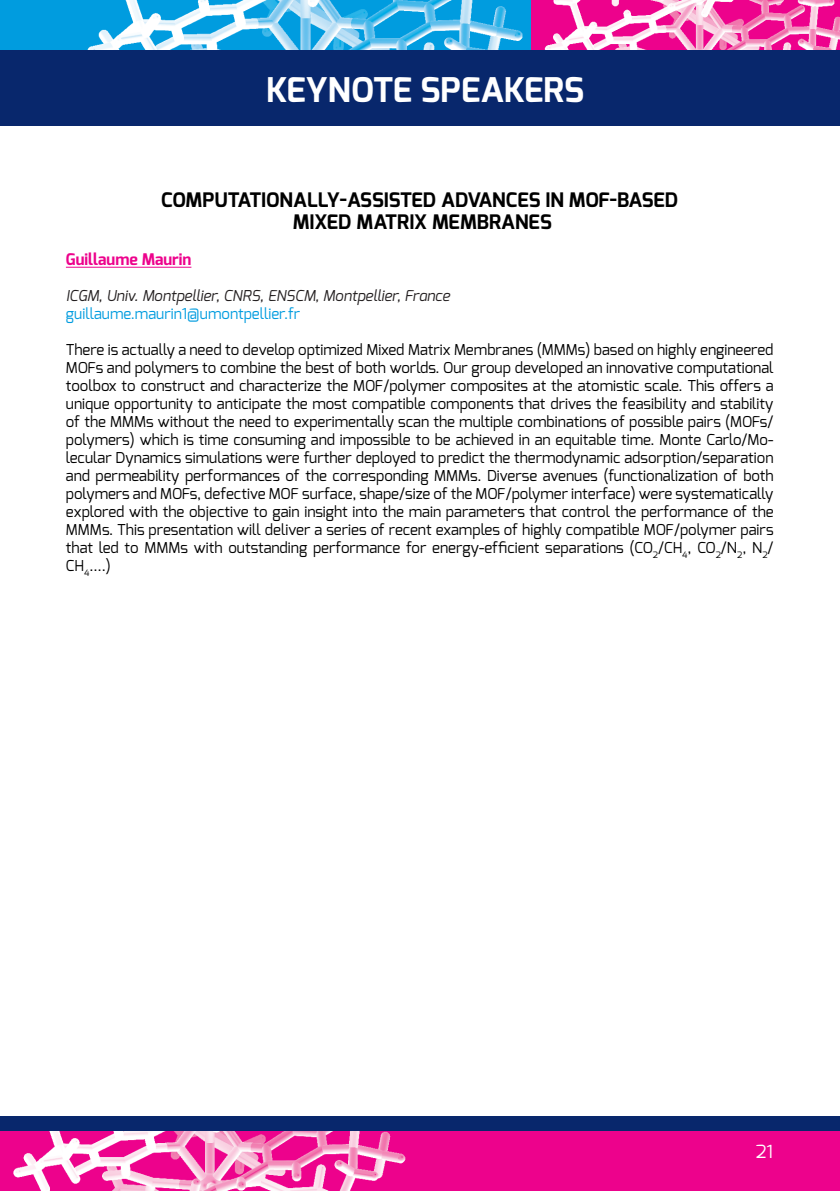
<style>
.page{position:relative;width:840px;height:1191px;background:#fff}
.page>*{position:absolute;margin:0;border:0;box-sizing:border-box;transform-origin:0 0}
.t1{font:700 34px "Exo";color:#fff}
.Tytuły_abstraktow{font:700 20px "Exo";color:#000}
.t2{font:18px "Exo";color:#fff}
.nazwisko_autora{font:700 16px "Exo";color:#ed028c}
.t3{font:15px/18px "Exo";color:#000;text-align:justify}
.podpis{font:italic 15px "Exo";color:#231f20}
.e-mail{font:15px "Exo";color:#009cdf}
</style>
<div class="page">
<hr style="left:0;top:1129px;width:1px;height:62px;background:#ed028c">
<div style="left:1px;top:1129px;width:838px;height:62px;background:#ed028c"></div>
<img style="left:1px;top:1130px;width:424px;height:61px">
<div style="left:0;top:1116px;width:839px;height:14px;background:#08276c"></div>
<div style="left:0;top:0;width:531px;height:124px;background:#009cdf"></div>
<img style="left:54px;top:0;width:477px;height:51px">
<img style="left:531px;top:0;width:308px;height:51px">
<div style="left:0;top:51px;width:839px;height:75px;background:#08276c"></div>
<hr style="left:66px;top:267px;width:125px;height:1px;background:#ed028c">
<h1 class="t1" style="left:266px;top:68px;width:319px">KEYNOTE SPEAKERS</h1>
<p class="Tytuły_abstraktow" style="left:161px;top:187px;width:518px">COMPUTATIONALLY-ASSISTED ADVANCES IN MOF-BASED</p>
<p class="Tytuły_abstraktow" style="left:292px;top:209px;width:260px">MIXED MATRIX MEMBRANES</p>
<p class="nazwisko_autora" style="left:66px;top:249px;width:127px">Guillaume Maurin</p>
<p class="podpis" style="left:66px;top:286px;width:385px">ICGM, Univ. Montpellier, CNRS, ENSCM, Montpellier, France</p>
<p class="e-mail" style="left:66px;top:304px;width:235px">guillaume.maurin1@umontpellier.fr</p>
<p class="t3" style="left:66px;top:341px;width:709px">There is actually a need to develop optimized Mixed Matrix Membranes (MMMs) based on highly engineered MOFs and polymers to combine the best of both worlds. Our group developed an innovative computational toolbox to construct and characterize the MOF/polymer composites at the atomistic scale. This offers a unique opportunity to anticipate the most compatible components that drives the feasibility and stability of the MMMs without the need to experimentally scan the multiple combinations of possible pairs (MOFs/ polymers) which is time consuming and impossible to be achieved in an equitable time. Monte Carlo/Mo&shy;lecular Dynamics simulations were further deployed to predict the thermodynamic adsorption/separation and permeability performances of the corresponding MMMs. Diverse avenues (functionalization of both polymers and MOFs, defective MOF surface, shape/size of the MOF/polymer interface) were systematically explored with the objective to gain insight into the main parameters that control the performance of the MMMs. This presentation will deliver a series of recent examples of highly compatible MOF/polymer pairs that led to MMMs with outstanding performance for energy-efficient separations (CO<sub>2</sub>/CH<sub>4</sub>, CO<sub>2</sub>/N<sub>2</sub>, N<sub>2</sub>/ CH<sub>4</sub>….)</p>
<p class="t2" style="left:755px;top:1140px;width:19px">21</p>
</div>
